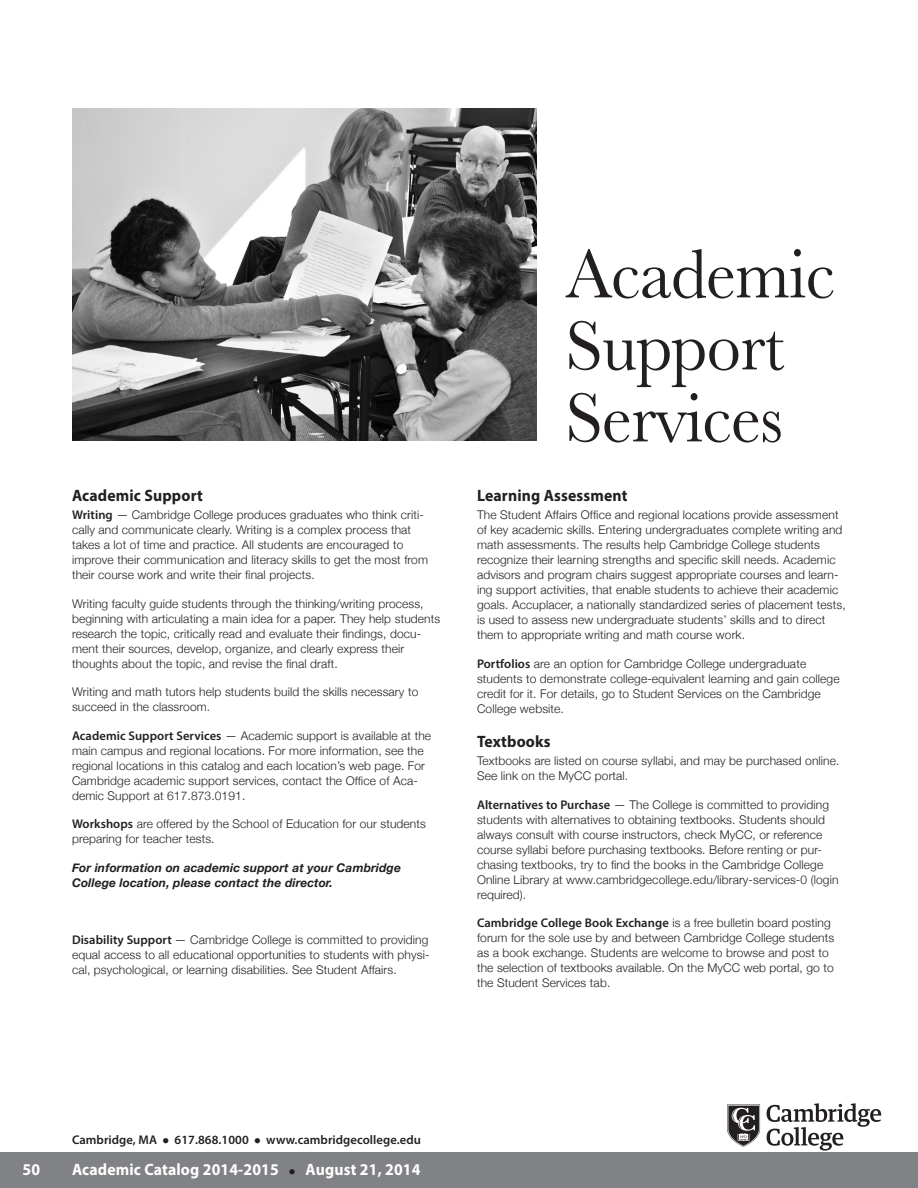
<style>
.page{position:relative;width:918px;height:1188px;background:#fff}
.page>*{position:absolute;margin:0;border:0;box-sizing:border-box;transform-origin:0 0}
.section_hd{font:72px/72px "Baskerville";letter-spacing:-.01em;color:#231f20;scale:.95 1}
.t1{font:700 16.5px "Myriad Pro";letter-spacing:.01em;color:#231f20;scale:.95 1}
.t2{font:700 16.5px "Myriad Pro";letter-spacing:.01em;color:#fff;scale:.95 1}
.txt-9{font:600 12.6px "Myriad Pro";letter-spacing:.005em;color:#231f20}
.txt-2{font:600 12.6px "Myriad Pro";letter-spacing:.005em;color:#231f20}
.txt-9-2{font:300 12px/15px "Helvetica Neue";letter-spacing:.01em;color:#231f20}
.txt-9-3{font:italic 700 12px/15px "Helvetica Neue";letter-spacing:.01em;color:#231f20}
.s1{font-family:"Myriad Pro";font-weight:600;font-size:12.6px}
.s2{font-family:"Helvetica Neue";font-weight:300;font-size:12px}
.s3{color:#231f20}
</style>
<div class="page">
<div style="left:0;top:1152px;width:918px;height:36px;background:#808285"></div>
<svg style="left:767px;top:1103px;width:114px;height:48px"></svg>
<svg style="left:727px;top:1104px;width:33px;height:43px"></svg>
<img style="left:72px;top:108px;width:465px;height:333px">
<p class="t1" style="left:72px;top:485px;width:139px">Academic Support</p>
<p class="txt-9-2" style="left:72px;top:507px;width:358px"><span class="s1">Writing</span> — Cambridge College produces graduates who think criti&shy;cally and communicate clearly. Writing is a complex process that takes a lot of time and practice. All students are encouraged to improve their communication and literacy skills to get the most from their course work and write their final projects.</p>
<p class="txt-9-2" style="left:72px;top:595px;width:370px">Writing faculty guide students through the thinking/writing process, beginning with articulating a main idea for a paper. They help students research the topic, critically read and evaluate their findings, docu&shy;ment their sources, develop, organize, and clearly express their thoughts about the topic, and revise the final draft.</p>
<p class="txt-9-2" style="left:72px;top:684px;width:348px">Writing and math tutors help students build the skills necessary to succeed in the classroom.</p>
<p class="txt-9-2" style="left:72px;top:727px;width:361px"><span class="s1">Academic Support Services</span> — Academic support is available at the main campus and regional locations. For more information, see the regional locations in this catalog and each location’s web page. For Cambridge academic support services, contact the Office of Aca&shy;demic Support at 617.873.0191.</p>
<p class="txt-9-2" style="left:72px;top:816px;width:355px"><span class="s1">Workshops</span> are offered by the School of Education for our students preparing for teacher tests.</p>
<p class="txt-9-3" style="left:72px;top:860px;width:330px">For information on academic support at your Cambridge<br>College location, please contact the director.</p>
<p class="txt-9-2" style="left:72px;top:931px;width:359px;text-align:justify"><span class="s1">Disability Support</span> — Cambridge College is committed to providing equal access to all educational opportunities to students with physi&shy;cal, psychological, or learning disabilities. See Student Affairs.</p>
<p class="section_hd" style="left:566px;top:237px;width:285px">Academic<br>Support<br>Services</p>
<p class="t1" style="left:477px;top:485px;width:160px">Learning Assessment</p>
<p class="txt-9-2" style="left:477px;top:507px;width:370px">The Student Affairs Office and regional locations provide assessment of key academic skills. Entering undergraduates complete writing and math assessments. The results help Cambridge College students recognize their learning strengths and specific skill needs. Academic advisors and program chairs suggest appropriate courses and learn&shy;ing support activities, that enable students to achieve their academic goals. Accuplacer, a nationally standardized series of placement tests, is used to assess new undergraduate students’ skills and to direct them to appropriate writing and math course work.</p>
<p class="txt-9-2" style="left:477px;top:655px;width:364px"><span class="s1">Portfolios</span> are an option for Cambridge College undergraduate students to demonstrate college-equivalent learning and gain college credit for it. For details, go to Student Services on the Cambridge College website.</p>
<p class="t1" style="left:477px;top:731px;width:79px">Textbooks</p>
<p class="txt-9-2" style="left:477px;top:753px;width:364px">Textbooks are listed on course syllabi, and may be purchased online.<br>See link on the MyCC portal.</p>
<p class="txt-9-2" style="left:477px;top:796px;width:363px"><span class="s1">Alternatives to Purchase</span> — The College is committed to providing students with alternatives to obtaining textbooks. Students should always consult with course instructors, check MyCC, or reference course syllabi before purchasing textbooks. Before renting or pur&shy;chasing textbooks, try to find the books in the Cambridge College Online Library at www.cambridgecollege.edu/library-services-0 (login required).</p>
<p class="txt-9" style="left:477px;top:915px;width:355px">Cambridge College Book Exchange <span class="s2">is a free bulletin board posting</span></p>
<p class="txt-9-2" style="left:477px;top:930px;width:359px">forum for the sole use by and between Cambridge College students as a book exchange. Students are welcome to browse and post to the selection of textbooks available. On the MyCC web portal, go to the Student Services tab.</p>
<p class="txt-2" style="left:72px;top:1132px;width:350px">Cambridge, MA ● 617.868.1000 ● www.cambridgecollege.edu</p>
<p class="t2" style="left:22px;top:1159px;width:20px">50</p>
<p class="t2" style="left:72px;top:1159px;width:368px">Academic Catalog 2014-2015 <span class="s3">●</span> August 21, 2014</p>
</div>
